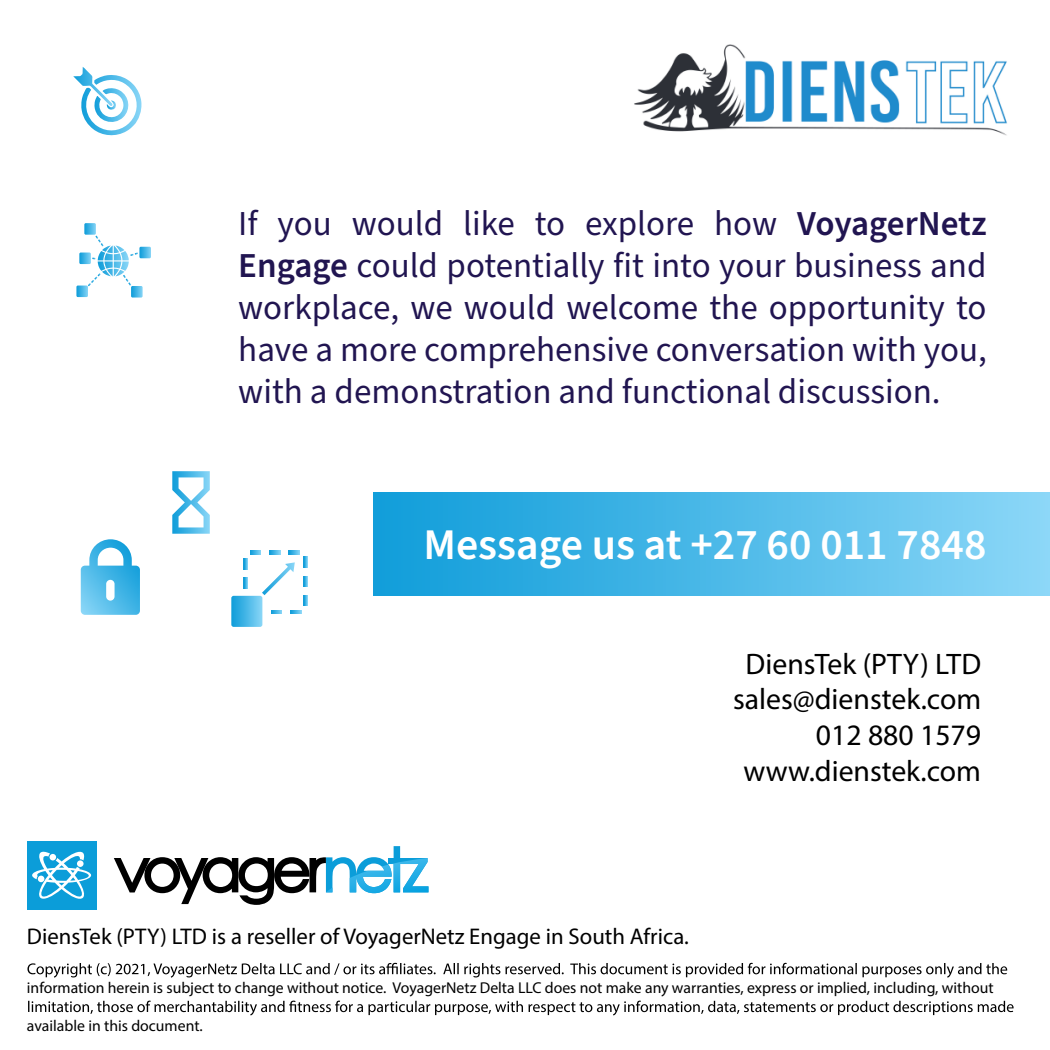
<style>
.page{position:relative;width:1050px;height:1050px;background:#fff}
.page>*{position:absolute;margin:0;border:0;box-sizing:border-box;transform-origin:0 0}
.t1{font:600 43.75px "Source Sans Pro";color:#fff}
.t2{font:35px/42px "Source Sans Pro";color:#211551;text-align:justify}
.t3{font:29.75px/35.7px "Myriad Pro";color:#000;text-align:right}
.t4{font:22.75px "Myriad Pro";color:#000}
.t5{font:15.75px "Myriad Pro";color:#000}
.s1{font-weight:600}
</style>
<div class="page">
<svg style="left:114px;top:846px;width:314px;height:59px"></svg>
<div style="left:27px;top:841px;width:69px;height:69px;background:#0b9dd9"></div>
<svg style="left:32px;top:851px;width:59px;height:48px"></svg>
<svg style="left:73px;top:67px;width:301px;height:560px"></svg>
<svg style="left:27px;top:963px;width:980px;height:15px"></svg>
<svg style="left:28px;top:1001px;width:986px;height:14px"></svg>
<img style="left:634px;top:44px;width:373px;height:92px">
<div style="left:374px;top:493px;width:676px;height:103px;background:linear-gradient(to right,#0e9cd9,#8ad6f7)"></div>
<p class="t2" style="left:238px;top:203px;width:750px">If you would like to explore how <span class="s1">VoyagerNetz Engage</span> could potentially fit into your business and workplace, we would welcome the opportunity to have a more comprehensive conversation with you, with a demonstration and functional discussion.</p>
<p class="t1" style="left:423px;top:516px;width:565px">Message us at +27 60 011 7848</p>
<p class="t3" style="left:733px;top:645px;width:250px">DiensTek (PTY) LTD sales@dienstek.com<br>012 880 1579 www.dienstek.com</p>
<p class="t4" style="left:27px;top:922px;width:664px">DiensTek (PTY) LTD is a reseller of VoyagerNetz Engage in South Africa.</p>
<p class="t5" style="left:27px;top:978px;width:968px">information herein is subject to change without notice. VoyagerNetz Delta LLC does not make any warranties, express or implied, including, without</p>
<p class="t5" style="left:27px;top:1016px;width:177px">available in this document.</p>
</div>
